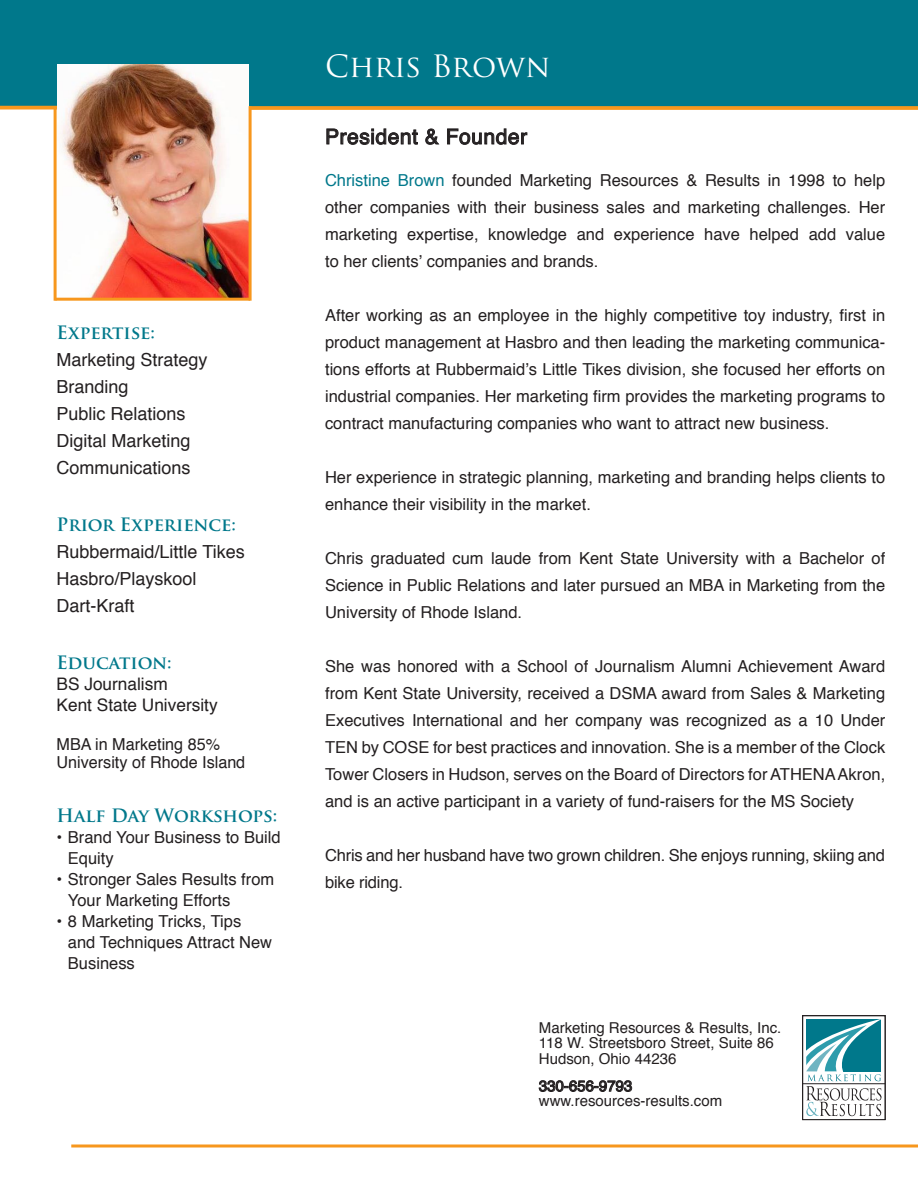
<style>
.page{position:relative;width:918px;height:1188px;background:#fff}
.page>*{position:absolute;margin:0;border:0;box-sizing:border-box;transform-origin:0 0}
.t1{font:30px "Trajan Pro";color:#fff}
.t2{font:21px "Helvetica";letter-spacing:.025em;color:#231f20}
.t3{font:18px/27px "Helvetica";color:#231f20}
.t4{font:700 18px "Trajan Pro";color:#00788b}
.t5{font:17.25px "Helvetica";color:#231f20}
.t6{font:16.5px/27px "Helvetica";color:#231f20}
.t7{font:15px "Helvetica";color:#231f20}
.s1{color:#00788b}
</style>
<div class="page">
<hr style="left:803px;top:1083px;width:82px;height:1px;background:#231f20">
<svg style="left:805px;top:1019px;width:77px;height:97px"></svg>
<div style="left:802px;top:1016px;width:83px;height:104px;border:1px solid #231f20"></div>
<svg style="left:539px;top:1080px;width:93px;height:12px"></svg>
<div style="left:0;top:0;width:918px;height:108px;background:#00788b"></div>
<svg style="left:252px;top:106px;width:666px;height:4px;background:#ef9927"></svg>
<svg style="left:71px;top:1144px;width:847px;height:4px;background:#f8b055"></svg>
<svg style="left:0;top:106px;width:54px;height:4px"></svg>
<svg style="left:327px;top:129px;width:91px;height:16px"></svg>
<svg style="left:425px;top:129px;width:14px;height:16px"></svg>
<svg style="left:447px;top:129px;width:80px;height:16px"></svg>
<img style="left:57px;top:64px;width:192px;height:234px">
<hr style="left:54px;top:106px;width:3px;height:195px;background:#f7971d">
<hr style="left:56px;top:298px;width:194px;height:3px;background:#f7971d">
<hr style="left:249px;top:106px;width:3px;height:195px;background:#f7971d">
<p class="t4" style="left:57px;top:321px;width:100px">Expertise:</p>
<p class="t3" style="left:57px;top:347px;width:153px">Marketing Strategy</p>
<p class="t3" style="left:57px;top:374px;width:74px">Branding</p>
<p class="t3" style="left:57px;top:401px;width:131px">Public Relations</p>
<p class="t3" style="left:57px;top:428px;width:136px">Digital Marketing<br>Communications</p>
<p class="t4" style="left:57px;top:513px;width:181px">Prior Experience:</p>
<p class="t3" style="left:57px;top:539px;width:190px">Rubbermaid/Little Tikes</p>
<p class="t3" style="left:57px;top:566px;width:142px">Hasbro/Playskool</p>
<p class="t3" style="left:57px;top:593px;width:80px">Dart-Kraft</p>
<p class="t4" style="left:57px;top:651px;width:117px">Education:</p>
<p class="t5" style="left:57px;top:670px;width:113px">BS Journalism</p>
<p class="t5" style="left:57px;top:691px;width:163px">Kent State University</p>
<p class="t6" style="left:57px;top:731px;width:165px">MBA in Marketing 85%</p>
<p class="t6" style="left:57px;top:749px;width:190px">University of Rhode Island</p>
<p class="t4" style="left:57px;top:804px;width:222px">Half Day Workshops:</p>
<p class="t6" style="left:68px;top:827px;width:214px;line-height:21px;text-indent:-11px">• Brand Your Business to Build<br>Equity</p>
<p class="t6" style="left:68px;top:869px;width:208px;line-height:21px;text-indent:-11px">• Stronger Sales Results from<br>Your Marketing Efforts</p>
<p class="t6" style="left:68px;top:911px;width:206px;line-height:21px;text-indent:-11px">• 8 Marketing Tricks, Tips and Techniques Attract New<br>Business</p>
<p class="t1" style="left:325px;top:47px;width:227px">Chris Brown</p>
<p class="t2" style="left:325px;top:120px;width:204px">President &amp; Founder</p>
<p class="t6" style="left:325px;top:167px;width:562px;text-align:justify"><span class="s1">Christine Brown</span> founded Marketing Resources &amp; Results in 1998 to help other companies with their business sales and marketing challenges. Her marketing expertise, knowledge and experience have helped add value to her clients’ companies and brands.</p>
<p class="t6" style="left:325px;top:302px;width:562px;text-align:justify">After working as an employee in the highly competitive toy industry, first in product management at Hasbro and then leading the marketing communica&shy;tions efforts at Rubbermaid’s Little Tikes division, she focused her efforts on industrial companies. Her marketing firm provides the marketing programs to contract manufacturing companies who want to attract new business.</p>
<p class="t6" style="left:325px;top:464px;width:562px">Her experience in strategic planning, marketing and branding helps clients to enhance their visibility in the market.</p>
<p class="t6" style="left:325px;top:545px;width:562px;text-align:justify">Chris graduated cum laude from Kent State University with a Bachelor of Science in Public Relations and later pursued an MBA in Marketing from the University of Rhode Island.</p>
<p class="t6" style="left:325px;top:653px;width:562px;text-align:justify">She was honored with a School of Journalism Alumni Achievement Award from Kent State University, received a DSMA award from Sales &amp; Marketing Executives International and her company was recognized as a 10 Under TEN by COSE for best practices and innovation. She is a member of the Clock Tower Closers in Hudson, serves on the Board of Directors for ATHENA Akron, and is an active participant in a variety of fund-raisers for the MS Society</p>
<p class="t6" style="left:325px;top:842px;width:562px">Chris and her husband have two grown children. She enjoys running, skiing and bike riding.</p>
<p class="t7" style="left:539px;top:1016px;width:244px">Marketing Resources &amp; Results, Inc.</p>
<p class="t7" style="left:539px;top:1031px;width:236px">118 W. Streetsboro Street, Suite 86</p>
<p class="t7" style="left:539px;top:1048px;width:139px">Hudson, Ohio 44236</p>
<p class="t7" style="left:539px;top:1074px;width:95px">330-656-9793</p>
<p class="t7" style="left:539px;top:1089px;width:185px">www.resources-results.com</p>
</div>
